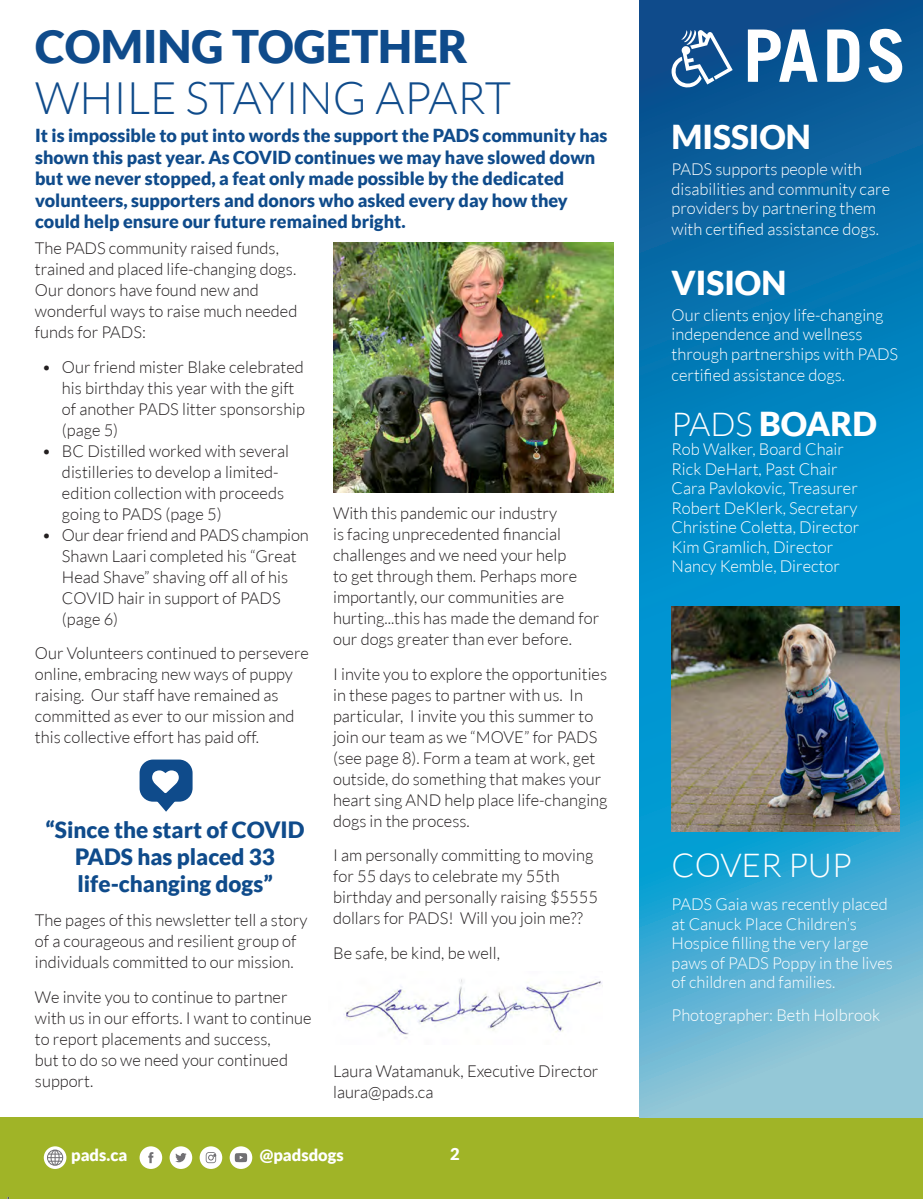
<style>
.page{position:relative;width:923px;height:1199px;background:#fff}
.page>*{position:absolute;margin:0;border:0;box-sizing:border-box;transform-origin:0 0}
.Heading_2_-_Blue{font:300 45px/51px "Lato";color:#0f4b8b}
.Heading_2_-_Reverse{font:900 33px "Lato";color:#fff}
.Heading_2_-_Blue-2{font:900 33px "Lato";color:#fff}
.Body_-_Black{font:300 33px "Lato";color:#fff}
.Pull_Quote{font:900 22.5px/27px "Lato";color:#0f4b8b;text-align:center}
.Heading_4_-_Blue_Sen{font:900 18px/21.6px "Lato";color:#0f4b8b}
.Body_-_Black-2{font:300 16.5px/21px "Lato";color:#231f20}
.Body_-_Black-3{font:300 16.5px/19.5px "Lato";color:#fff}
.Body_-_Reverse{font:300 16.5px/19.5px "Lato";color:#fff}
.t1{font:900 16.5px "Lato";color:#fff}
.s1{font-weight:900}
.s2{font-weight:300}
</style>
<div class="page">
<div style="left:0;top:1117px;width:923px;height:81px;background:#a0b427"></div>
<div style="left:140px;top:1146px;width:22px;height:22px;background:#fff;border-radius:50%"></div>
<svg style="left:148px;top:1152px;width:5px;height:11px"></svg>
<div style="left:170px;top:1146px;width:22px;height:22px;background:#fff;border-radius:50%"></div>
<svg style="left:175px;top:1153px;width:12px;height:9px"></svg>
<div style="left:200px;top:1146px;width:22px;height:22px;background:#fff;border-radius:50%"></div>
<svg style="left:206px;top:1152px;width:10px;height:11px"></svg>
<div style="left:230px;top:1146px;width:22px;height:22px;background:#fff;border-radius:50%"></div>
<svg style="left:235px;top:1153px;width:12px;height:9px"></svg>
<svg style="left:44px;top:1146px;width:22px;height:22px"></svg>
<svg style="left:47px;top:1149px;width:16px;height:16px"></svg>
<svg style="left:639px;top:0;width:284px;height:1117px;background:#208bbf"></svg>
<img style="left:344px;top:979px;width:259px;height:59px">
<img style="left:333px;top:242px;width:280px;height:250px">
<img style="left:671px;top:606px;width:228px;height:225px">
<svg style="left:868px;top:29px;width:34px;height:54px"></svg>
<svg style="left:748px;top:29px;width:69px;height:53px"></svg>
<svg style="left:827px;top:29px;width:33px;height:53px"></svg>
<svg style="left:671px;top:30px;width:61px;height:57px"></svg>
<div style="left:140px;top:759px;width:52px;height:42px;background:#0f4b8b;border-radius:14px"></div>
<svg style="left:152px;top:770px;width:27px;height:41px"></svg>
<p class="Heading_2_-_Blue" style="left:35px;top:21px;width:477px"><span class="s1">COMING TOGETHER<br></span>WHILE STAYING APART</p>
<p class="Heading_4_-_Blue_Sen" style="left:35px;top:124px;width:574px">It is impossible to put into words the support the PADS community has shown this past year. As COVID continues we may have slowed down but we never stopped, a feat only made possible by the dedicated volunteers, supporters and donors who asked every day how they could help ensure our future remained bright.</p>
<p class="Body_-_Black-2" style="left:35px;top:238px;width:264px">The PADS community raised funds, trained and placed life-changing dogs.<br>Our donors have found new and wonderful ways to raise much needed funds for PADS:</p>
<p class="Body_-_Black-2" style="left:62px;top:356px;width:244px;text-indent:-20px">• Our friend mister Blake celebrated his birthday this year with the gift of another PADS litter sponsorship (page 5)</p>
<p class="Body_-_Black-2" style="left:62px;top:440px;width:228px;text-indent:-20px">• BC Distilled worked with several distilleries to develop a limited&shy;edition collection with proceeds going to PADS (page 5)</p>
<p class="Body_-_Black-2" style="left:62px;top:524px;width:248px;text-indent:-20px">• Our dear friend and PADS champion<br>Shawn Laari completed his “Great<br>Head Shave” shaving off all of his<br>COVID hair in support of PADS (page 6)</p>
<p class="Body_-_Black-2" style="left:35px;top:643px;width:275px">Our Volunteers continued to persevere online, embracing new ways of puppy raising. Our staff have remained as committed as ever to our mission and this collective effort has paid off.</p>
<p class="Pull_Quote" style="left:45px;top:815px;width:260px">“Since the start of COVID<br>PADS has placed 33 life-changing dogs”</p>
<p class="Body_-_Black-2" style="left:35px;top:910px;width:274px">The pages of this newsletter tell a story of a courageous and resilient group of individuals committed to our mission.</p>
<p class="Body_-_Black-2" style="left:35px;top:986px;width:278px">We invite you to continue to partner with us in our efforts. I want to continue to report placements and success,<br>but to do so we need your continued support.</p>
<p class="Body_-_Black-2" style="left:333px;top:502px;width:268px">With this pandemic our industry<br>is facing unprecedented financial challenges and we need your help<br>to get through them. Perhaps more importantly, our communities are hurting...this has made the demand for our dogs greater than ever before.</p>
<p class="Body_-_Black-2" style="left:333px;top:663px;width:276px">I invite you to explore the opportunities in these pages to partner with us. In particular, I invite you this summer to join our team as we “MOVE” for PADS (see page 8). Form a team at work, get outside, do something that makes your heart sing AND help place life-changing dogs in the process.</p>
<p class="Body_-_Black-2" style="left:333px;top:844px;width:266px">I am personally committing to moving for 55 days to celebrate my 55th birthday and personally raising $5555 dollars for PADS! Will you join me??</p>
<p class="Body_-_Black-2" style="left:333px;top:942px;width:168px">Be safe, be kind, be well,</p>
<p class="Body_-_Black-2" style="left:333px;top:1061px;width:267px">Laura Watamanuk, Executive Director laura@pads.ca</p>
<p class="t1" style="left:71px;top:1145px;width:58px">pads.ca</p>
<p class="t1" style="left:260px;top:1145px;width:85px">@padsdogs</p>
<p class="t1" style="left:450px;top:1143px;width:11px">2</p>
<p class="Heading_2_-_Reverse" style="left:671px;top:118px;width:141px">MISSION</p>
<p class="Body_-_Reverse" style="left:671px;top:160px;width:220px">PADS supports people with disabilities and community care providers by partnering them</p>
<p class="Body_-_Reverse" style="left:671px;top:220px;width:209px">with certified assistance dogs.</p>
<p class="Heading_2_-_Reverse" style="left:671px;top:263px;width:116px">VISION</p>
<p class="Body_-_Reverse" style="left:671px;top:305px;width:228px">Our clients enjoy life-changing independence and wellness through partnerships with PADS</p>
<p class="Body_-_Reverse" style="left:671px;top:365px;width:175px">certified assistance dogs.</p>
<p class="Heading_2_-_Blue-2" style="left:671px;top:404px;width:207px"><span class="s2">PADS</span> BOARD</p>
<p class="Body_-_Black-3" style="left:671px;top:439px;width:189px">Rob Walker, Board Chair<br>Rick DeHart, Past Chair<br>Cara Pavlokovic, Treasurer<br>Robert DeKlerk, Secretary<br>Christine Coletta, Director<br>Kim Gramlich, Director<br>Nancy Kemble, Director</p>
<p class="Body_-_Black" style="left:671px;top:847px;width:182px">COVER PUP</p>
<p class="Body_-_Black-3" style="left:671px;top:894px;width:223px">PADS Gaia was recently placed at Canuck Place Children’s<br>Hospice filling the very large paws of PADS Poppy in the lives of children and families.</p>
<p class="Body_-_Black-3" style="left:671px;top:1005px;width:210px">Photographer: Beth Holbrook</p>
</div>
